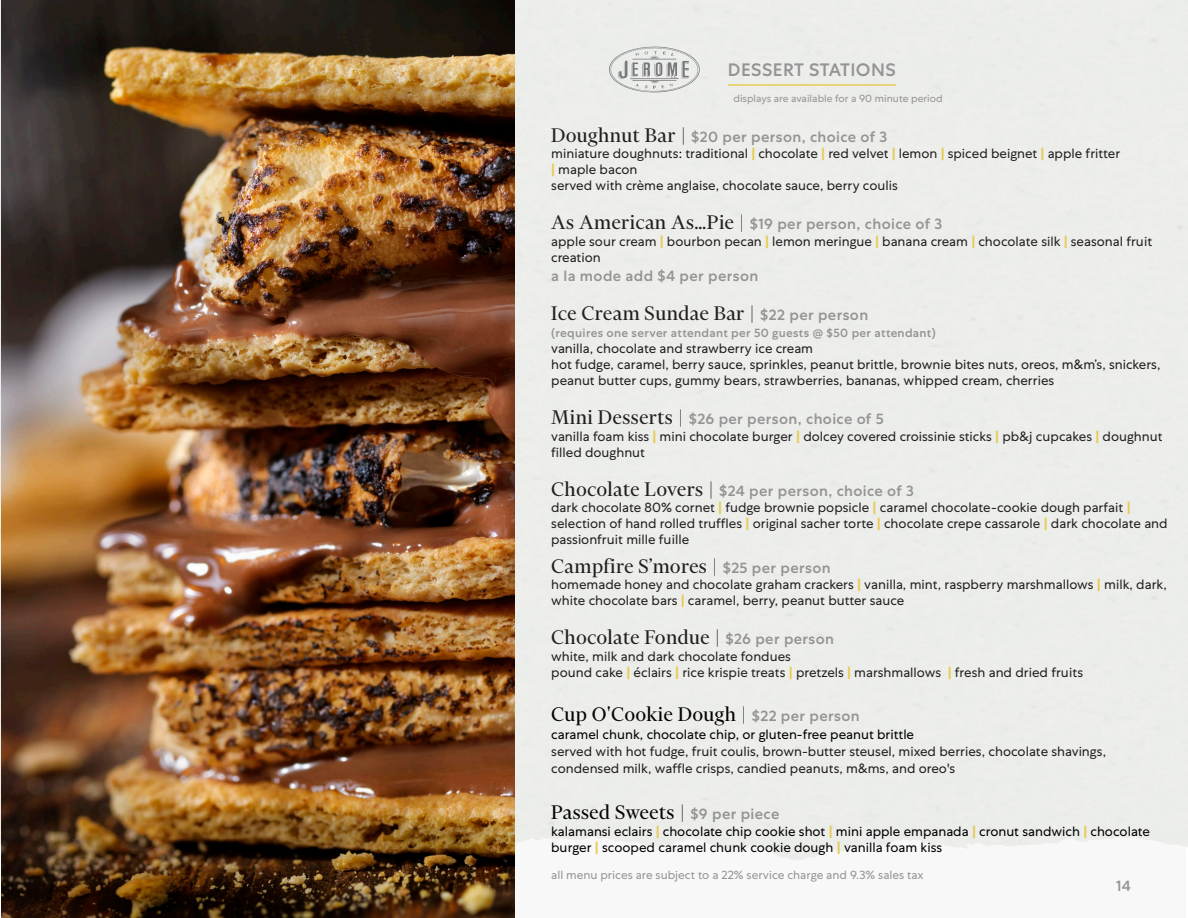
<style>
.page{position:relative;width:1188px;height:918px;background:#fff}
.page>*{position:absolute;margin:0;border:0;box-sizing:border-box;transform-origin:0 0}
.t1{font:22.5px "Financier Display";letter-spacing:.025em;color:#231f20}
.t2{font:22.5px "Financier Display";letter-spacing:.025em;color:#040503}
.t3{font:500 18px "Centra No 1";letter-spacing:.025em;color:#959494}
.t4{font:500 15px "Centra No 1";letter-spacing:.025em;color:#959494}
.t5{font:13.5px/16.2px "Centra No 1";color:#231f20}
.t6{font:13.5px/16.2px "Centra No 1";color:#000}
.t7{font:12px "Centra No 1";color:#969394}
.t8{font:500 12px "Centra No 1";letter-spacing:.025em;color:#959494}
.t9{font:10.5px "Centra No 1";color:#969394}
.s1{font-family:"Financier Display";font-weight:400;font-size:22.5px;color:#231f20}
.s2{color:#000}
.s3{font-weight:700;color:#e7cb53}
.s4{font-family:"Centra No 1";font-weight:500;font-size:15px;color:#959494}
.s5{color:#231f20}
</style>
<div class="page">
<div style="left:2px;top:1px;width:1184px;height:917px;background:#f7f8f7"></div>
<div style="left:0;top:0;width:1188px;height:871px;background:#ebedea"></div>
<hr style="left:728px;top:84px;width:168px;height:2px;background:#e7cb53">
<img style="left:2px;top:0;width:512px;height:918px">
<svg style="left:607px;top:47px;width:95px;height:46px"></svg>
<p class="t3" style="left:728px;top:59px;width:169px">DESSERT STATIONS</p>
<p class="t9" style="left:734px;top:92px;width:211px">displays are available for a 90 minute period</p>
<p class="t4" style="left:551px;top:128px;width:338px"><span class="s1">Doughnut Bar |</span> $20 per person, choice of 3</p>
<p class="t5" style="left:551px;top:145px;width:571px">miniature doughnuts<span class="s2">:</span> traditional <span class="s3">|</span> chocolate <span class="s3">|</span> red velvet <span class="s3">|</span> lemon <span class="s3">|</span> spiced beignet <span class="s3">|</span> apple fritter</p>
<p class="t5" style="left:551px;top:161px;width:88px"><span class="s3">|</span> maple bacon</p>
<p class="t5" style="left:551px;top:177px;width:348px">served with crème anglaise, chocolate sauce, berry coulis</p>
<p class="t4" style="left:551px;top:215px;width:393px"><span class="s1">As American As…Pie |</span> $19 per person, choice of 3</p>
<p class="t5" style="left:551px;top:233px;width:602px">apple sour cream <span class="s3">|</span> bourbon pecan <span class="s3">|</span> lemon meringue <span class="s3">|</span> banana cream <span class="s3">|</span> chocolate silk <span class="s3">|</span> seasonal fruit creation</p>
<p class="t4" style="left:551px;top:267px;width:209px">a la mode add $4 per person</p>
<p class="t1" style="left:551px;top:302px;width:319px">Ice Cream Sundae Bar | <span class="s4">$22 per person</span></p>
<p class="t8" style="left:551px;top:325px;width:386px">(requires one server attendant per 50 guests @ $50 per attendant)</p>
<p class="t5" style="left:551px;top:340px;width:263px">vanilla, chocolate and strawberry ice cream</p>
<p class="t5" style="left:551px;top:356px;width:611px">hot fudge, caramel, berry sauce, sprinkles, peanut brittle, brownie bites nuts, oreos, m&amp;m’s, snickers, peanut butter cups, gummy bears, strawberries, bananas, whipped cream, cherries</p>
<p class="t4" style="left:551px;top:410px;width:334px"><span class="s1">Mini Desserts |</span> $26 per person, choice of 5</p>
<p class="t5" style="left:551px;top:428px;width:613px">vanilla foam kiss <span class="s3">|</span> mini chocolate burger <span class="s3">|</span> dolcey covered croissinie sticks <span class="s3">|</span> pb&amp;j cupcakes <span class="s3">|</span> doughnut filled doughnut</p>
<p class="t4" style="left:551px;top:482px;width:364px"><span class="s1">Chocolate Lovers |</span> $24 per person, choice of 3</p>
<p class="t5" style="left:551px;top:499px;width:618px">dark chocolate 80% cornet <span class="s3">|</span> fudge brownie popsicle <span class="s3">|</span> caramel chocolate-cookie dough parfait <span class="s3">| </span>selection of hand rolled truffles <span class="s3">|</span> original sacher torte <span class="s3">|</span> chocolate crepe cassarole <span class="s3">|</span> dark chocolate and passionfruit mille fuille</p>
<p class="t1" style="left:551px;top:554px;width:281px">Campfire S’mores | <span class="s4">$25 per person</span></p>
<p class="t5" style="left:551px;top:576px;width:617px">homemade honey and chocolate graham crackers <span class="s3">|</span> vanilla, mint, raspberry marshmallows <span class="s3">|</span> milk, dark, white chocolate bars <span class="s3">|</span> caramel, berry, peanut butter sauce</p>
<p class="t1" style="left:551px;top:626px;width:285px">Chocolate Fondue | <span class="s4">$26 per person</span></p>
<p class="t5" style="left:551px;top:648px;width:241px">white, milk and dark chocolate fondues</p>
<p class="t5" style="left:551px;top:664px;width:533px">pound cake <span class="s3">|</span> éclairs <span class="s3">|</span> rice krispie treats <span class="s3">|</span> pretzels <span class="s3">|</span> marshmallows <span class="s3">|</span> fresh and dried fruits</p>
<p class="t2" style="left:551px;top:703px;width:310px">Cup O'Cookie Dough <span class="s5">|</span> <span class="s4">$22 per person</span></p>
<p class="t6" style="left:551px;top:726px;width:364px">caramel chunk, chocolate chip, or gluten-free peanut brittle</p>
<p class="t5" style="left:551px;top:744px;width:556px">served with hot fudge, fruit coulis, brown-butter steusel, mixed berries, chocolate shavings, condensed milk, waffle crisps, candied peanuts, m&amp;ms, and oreo's</p>
<p class="t2" style="left:551px;top:800px;width:230px">Passed Sweets <span class="s5">|</span> <span class="s4">$9 per piece</span></p>
<p class="t6" style="left:551px;top:823px;width:600px">kalamansi eclairs <span class="s3">|</span> chocolate chip cookie shot <span class="s3">|</span> mini apple empanada <span class="s3">|</span> cronut sandwich <span class="s3">|</span> chocolate burger <span class="s3">|</span> scooped caramel chunk cookie dough <span class="s3">|</span> vanilla foam kiss</p>
<p class="t4" style="left:1116px;top:877px;width:16px">14</p>
<p class="t7" style="left:551px;top:868px;width:374px">all menu prices are subject to a 22% service charge and 9.3% sales tax</p>
</div>
